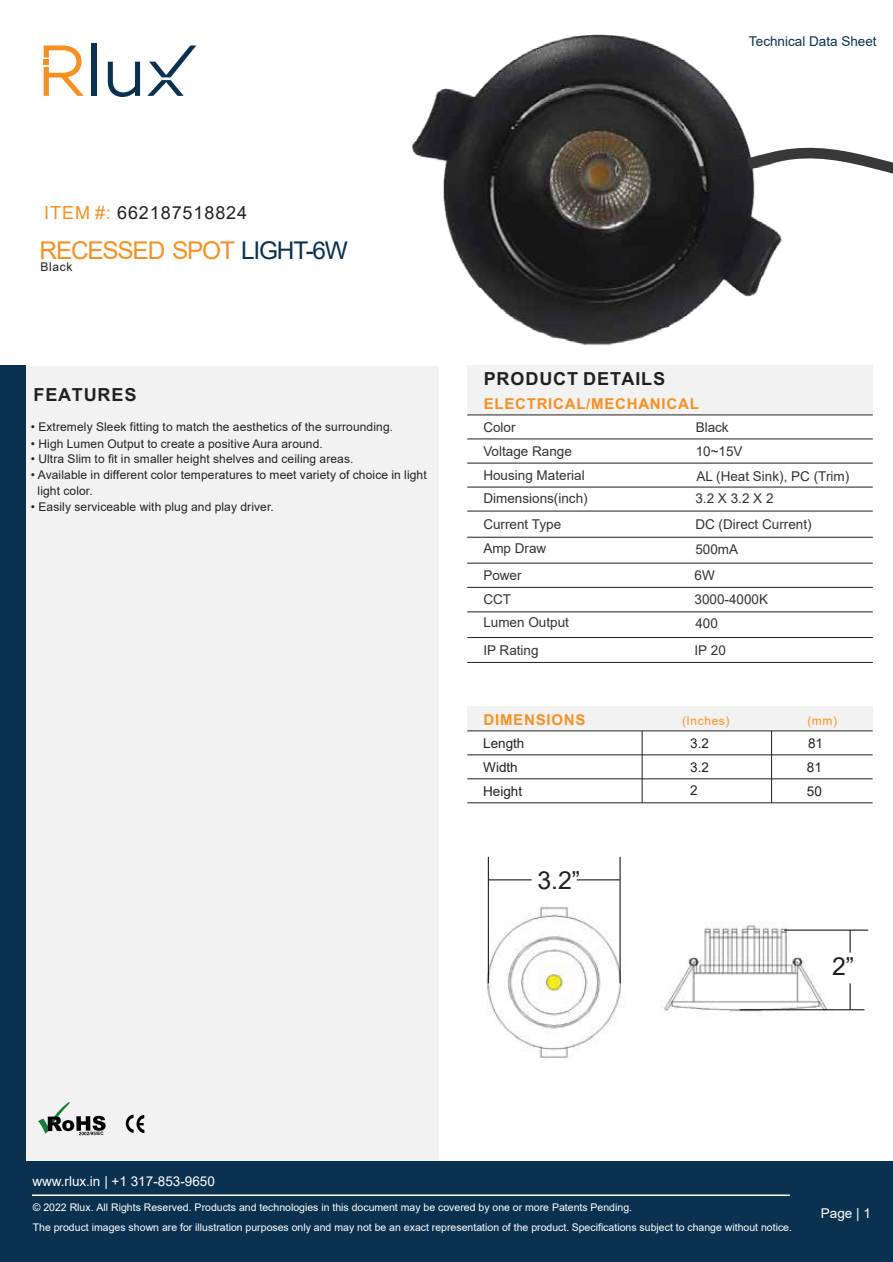
<style>
.page{position:relative;width:893px;height:1262px;background:#fff}
.page>*{position:absolute;margin:0;border:0;box-sizing:border-box;transform-origin:0 0}
.t1{font:24.9px "Arial";color:#231f20}
.t2{font:24.45px "Arial";letter-spacing:-.05em;color:#f79022}
.t3{font:700 18px "Arial";letter-spacing:.05em;color:#231f20}
.t4{font:18px "Arial";letter-spacing:.05em;color:#231f20}
.t5{font:700 15px "Arial";letter-spacing:.05em;color:#f79022}
.t6{font:13.5px "Arial";color:#343333}
.t7{font:13.5px "Arial";color:#fff}
.t8{font:13.5px/23.9px "Arial";color:#231f20;text-align:justify}
.t9{font:13.5px "Arial";color:#0a3250}
.t10{font:12px/15.9px "Arial";letter-spacing:.01em;color:#231f20}
.t11{font:12px "Arial";letter-spacing:.05em;color:#f79022}
.t12{font:10.5px "Arial";color:#fff}
.s1{color:#f79022}
.s2{color:#0a3250}
</style>
<div class="page">
<div style="left:25px;top:366px;width:414px;height:799px;background:#f2f2f3"></div>
<div style="left:0;top:366px;width:25px;height:798px;background:#0a3250"></div>
<div style="left:467px;top:365px;width:405px;height:50px;background:#f2f2f3"></div>
<hr style="left:467px;top:414px;width:405px;height:1px;background:#231f20">
<hr style="left:467px;top:438px;width:405px;height:1px;background:#231f20">
<hr style="left:467px;top:463px;width:405px;height:1px;background:#231f20">
<hr style="left:467px;top:487px;width:405px;height:1px;background:#231f20">
<hr style="left:467px;top:511px;width:405px;height:1px;background:#231f20">
<hr style="left:467px;top:537px;width:405px;height:1px;background:#231f20">
<div style="left:467px;top:706px;width:405px;height:24px;background:#f2f2f3"></div>
<hr style="left:467px;top:730px;width:405px;height:1px;background:#231f20">
<hr style="left:467px;top:754px;width:405px;height:1px;background:#231f20">
<hr style="left:467px;top:778px;width:405px;height:1px;background:#231f20">
<hr style="left:467px;top:802px;width:405px;height:1px;background:#231f20">
<hr style="left:641px;top:731px;width:1px;height:71px;background:#231f20">
<hr style="left:771px;top:731px;width:1px;height:71px;background:#231f20">
<hr style="left:467px;top:563px;width:405px;height:1px;background:#231f20">
<hr style="left:467px;top:587px;width:405px;height:1px;background:#231f20">
<hr style="left:467px;top:611px;width:405px;height:1px;background:#231f20">
<svg style="left:38px;top:1102px;width:68px;height:33px"></svg>
<svg style="left:126px;top:1114px;width:18px;height:19px"></svg>
<hr style="left:467px;top:637px;width:405px;height:1px;background:#231f20">
<hr style="left:467px;top:662px;width:405px;height:1px;background:#231f20">
<div style="left:92px;top:43px;width:5px;height:53px;background:#0a3250"></div>
<svg style="left:108px;top:62px;width:32px;height:35px"></svg>
<svg style="left:44px;top:45px;width:40px;height:51px"></svg>
<svg style="left:147px;top:45px;width:49px;height:51px"></svg>
<div style="left:0;top:1161px;width:892px;height:101px;background:#0a3250"></div>
<hr style="left:32px;top:1194px;width:757px;height:2px;background:#fff">
<img style="left:486px;top:880px;width:364px;height:180px">
<hr style="left:489px;top:879px;width:42px;height:1px;background:#010101">
<hr style="left:488px;top:856px;width:1px;height:127px;background:#010101">
<hr style="left:619px;top:856px;width:1px;height:127px;background:#010101">
<hr style="left:576px;top:879px;width:43px;height:1px;background:#010101">
<hr style="left:784px;top:929px;width:84px;height:1px;background:#010101">
<hr style="left:739px;top:1009px;width:125px;height:1px;background:#010101">
<svg style="left:849px;top:930px;width:1px;height:22px"></svg>
<svg style="left:849px;top:983px;width:1px;height:26px"></svg>
<img style="left:411px;top:34px;width:371px;height:311px">
<svg style="left:735px;top:141px;width:157px;height:42px"></svg>
<p class="t9" style="left:748px;top:32px;width:129px">Technical Data Sheet</p>
<h3 class="t4" style="left:44px;top:200px;width:204px"><span class="s1">ITEM #:</span> 662187518824</h3>
<h2 class="t2" style="left:40px;top:234px;width:310px">RECESSED SPOT <span class="s2">LIGHT-6W</span></h2>
<p class="t10" style="left:41px;top:259px;width:33px">Black</p>
<h3 class="t3" style="left:33px;top:384px;width:104px">FEATURES</h3>
<p class="t10" style="left:31px;top:419px;width:364px">• Extremely Sleek fitting to match the aesthetics of the surrounding.</p>
<p class="t10" style="left:31px;top:435px;width:293px">• High Lumen Output to create a positive Aura around.</p>
<p class="t10" style="left:31px;top:451px;width:324px">• Ultra Slim to fit in smaller height shelves and ceiling areas.</p>
<p class="t10" style="left:38px;top:467px;width:390px;text-indent:-7px">• Available in different color temperatures to meet variety of choice in light light color.</p>
<p class="t10" style="left:31px;top:499px;width:244px">• Easily serviceable with plug and play driver.</p>
<h3 class="t3" style="left:483px;top:368px;width:183px">PRODUCT DETAILS</h3>
<p class="t5" style="left:483px;top:395px;width:216px">ELECTRICAL/MECHANICAL</p>
<p class="t6" style="left:483px;top:418px;width:34px">Color</p>
<p class="t6" style="left:695px;top:418px;width:35px">Black</p>
<p class="t6" style="left:483px;top:466px;width:103px">Housing Material</p>
<p class="t6" style="left:483px;top:442px;width:90px">Voltage Range</p>
<p class="t6" style="left:695px;top:442px;width:48px">10~15V</p>
<p class="t6" style="left:696px;top:467px;width:154px">AL (Heat Sink), PC (Trim)</p>
<p class="t6" style="left:483px;top:489px;width:106px">Dimensions(inch)</p>
<p class="t6" style="left:695px;top:489px;width:80px">3.2 X 3.2 X 2</p>
<p class="t6" style="left:483px;top:515px;width:79px">Current Type</p>
<p class="t6" style="left:695px;top:515px;width:118px">DC (Direct Current)</p>
<p class="t6" style="left:483px;top:539px;width:65px">Amp Draw</p>
<p class="t6" style="left:695px;top:540px;width:44px">500mA</p>
<p class="t6" style="left:483px;top:566px;width:40px">Power</p>
<p class="t6" style="left:694px;top:566px;width:22px">6W</p>
<p class="t6" style="left:483px;top:590px;width:29px">CCT</p>
<p class="t6" style="left:694px;top:590px;width:75px">3000-4000K</p>
<p class="t6" style="left:483px;top:613px;width:87px">Lumen Output</p>
<p class="t6" style="left:695px;top:614px;width:24px">400</p>
<p class="t6" style="left:483px;top:641px;width:57px">IP Rating</p>
<p class="t6" style="left:694px;top:641px;width:33px">IP 20</p>
<p class="t5" style="left:483px;top:711px;width:103px">DIMENSIONS</p>
<p class="t11" style="left:682px;top:713px;width:49px">(Inches)</p>
<p class="t8" style="left:483px;top:731px;width:43px">Length</p>
<p class="t8" style="left:690px;top:731px;width:20px">3.2</p>
<p class="t8" style="left:483px;top:755px;width:36px">Width</p>
<p class="t8" style="left:690px;top:755px;width:20px">3.2</p>
<p class="t8" style="left:483px;top:779px;width:41px">Height</p>
<p class="t8" style="left:690px;top:778px;width:9px">2</p>
<h1 class="t1" style="left:537px;top:863px;width:44px">3.2”</h1>
<p class="t11" style="left:807px;top:713px;width:31px">(mm)</p>
<p class="t8" style="left:806px;top:731px;width:18px">81<br>81<br>50</p>
<h1 class="t1" style="left:832px;top:949px;width:24px">2”</h1>
<p class="t7" style="left:32px;top:1172px;width:184px">www.rlux.in | +1 317-853-9650</p>
<p class="t12" style="left:33px;top:1200px;width:600px">© 2022 Rlux. All Rights Reserved. Products and technologies in this document may be covered by one or more Patents Pending.</p>
<p class="t12" style="left:33px;top:1220px;width:760px">The product images shown are for illustration purposes only and may not be an exact representation of the product. Specifications subject to change without notice.</p>
<p class="t7" style="left:820px;top:1204px;width:52px">Page | 1</p>
</div>
